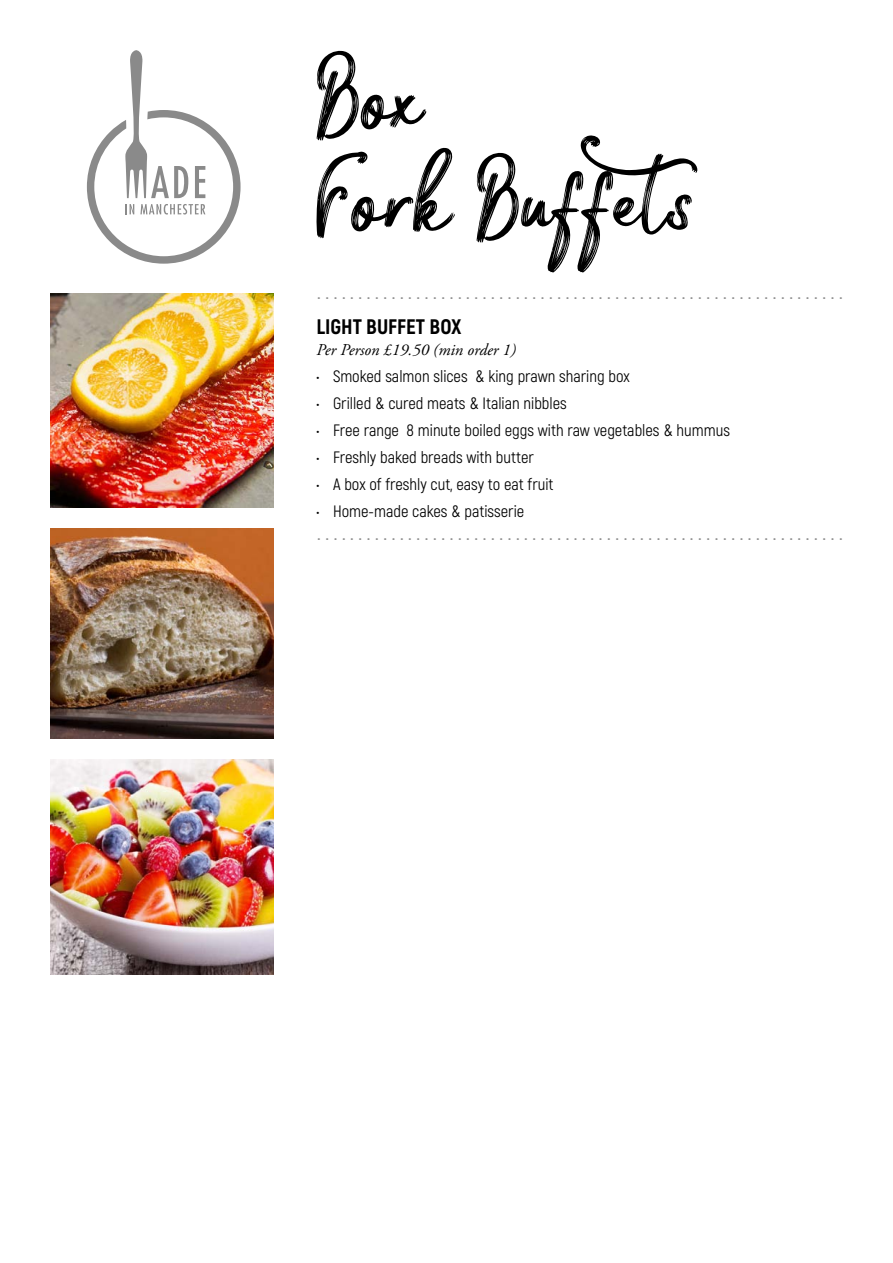
<style>
.page{position:relative;width:893px;height:1263px;background:#fff}
.page>*{position:absolute;margin:0;border:0;box-sizing:border-box;transform-origin:0 0}
.t1{font:82.65px/102px "Miller";color:#000}
.t2{font:800 21px "Akrobat";color:#000}
.t3{font:16.5px "Akrobat";color:#000}
.t4{font:500 16.5px "Futura BT";color:#8a8a8a}
.t5{font:italic 16.5px "Adobe Garamond Pro";color:#000}
</style>
<div class="page">
<img style="left:50px;top:528px;width:224px;height:211px">
<img style="left:50px;top:759px;width:224px;height:216px">
<img style="left:50px;top:293px;width:224px;height:215px">
<svg style="left:87px;top:50px;width:154px;height:214px"></svg>
<p class="t1" style="left:317px;top:45px;width:444px">Box<br>Fork Buffets</p>
<p class="t4" style="left:316px;top:283px;width:528px">................................................................</p>
<p class="t2" style="left:316px;top:313px;width:147px">LIGHT BUFFET BOX</p>
<p class="t5" style="left:316px;top:340px;width:201px">Per Person £19.50 (min order 1)</p>
<p class="t3" style="left:316px;top:367px;width:315px">• Smoked salmon slices &amp; king prawn sharing box</p>
<p class="t3" style="left:316px;top:394px;width:252px">• Grilled &amp; cured meats &amp; Italian nibbles</p>
<p class="t3" style="left:316px;top:420px;width:415px">• Free range 8 minute boiled eggs with raw vegetables &amp; hummus</p>
<p class="t3" style="left:316px;top:447px;width:219px">• Freshly baked breads with butter</p>
<p class="t3" style="left:316px;top:474px;width:238px">• A box of freshly cut, easy to eat fruit</p>
<p class="t3" style="left:316px;top:501px;width:209px">• Home-made cakes &amp; patisserie</p>
<p class="t4" style="left:316px;top:524px;width:528px">................................................................</p>
</div>
